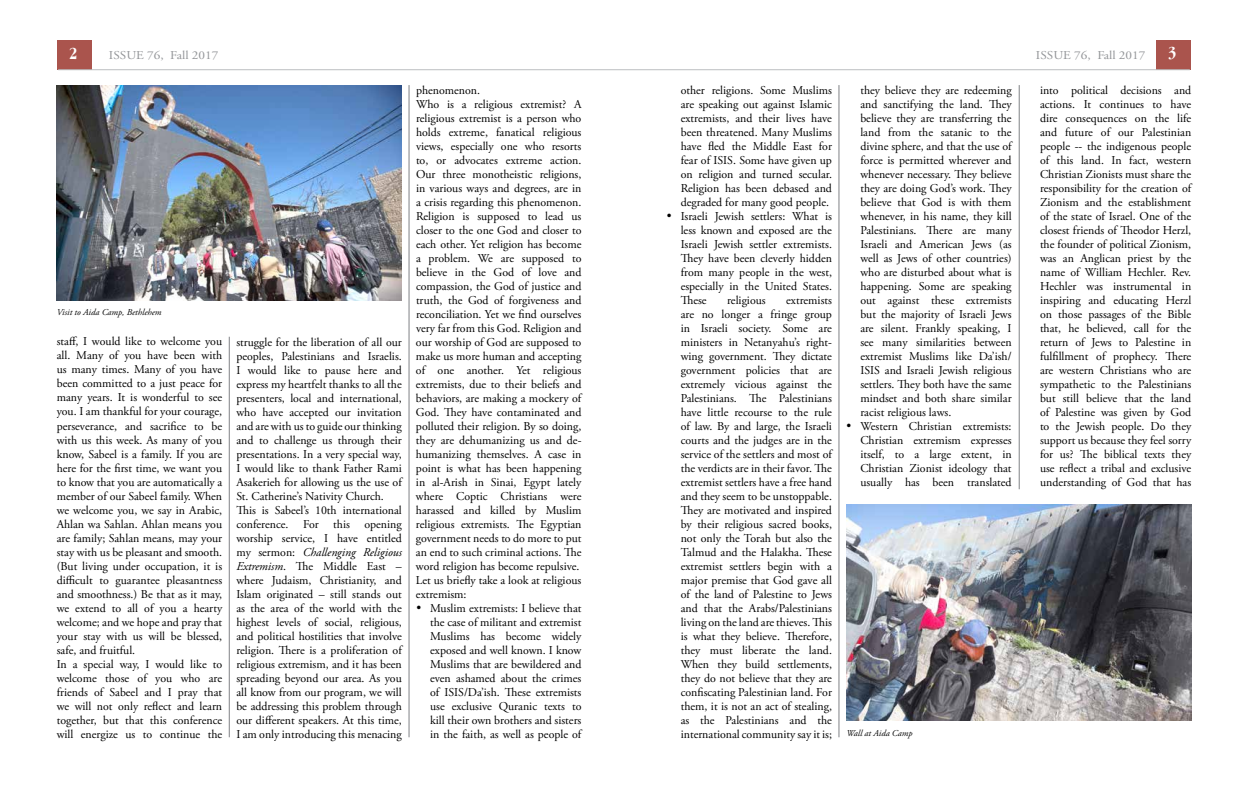
<style>
.page{position:relative;width:1248px;height:794px;background:#fff}
.page>*{position:absolute;margin:0;border:0;box-sizing:border-box;transform-origin:0 0}
.t1{font:700 18px "Apple Garamond";color:#fff}
.t2{font:12px/14px "Adobe Garamond Pro";color:#000;text-align:justify}
.t3{font:12px "Adobe Garamond Pro";color:#939598;scale:1.1 1}
.t4{font:italic 9px "Adobe Garamond Pro";color:#000}
.s1{font-style:italic}
</style>
<div class="page">
<div style="left:1155px;top:40px;width:34px;height:29px;background:#aa544d"></div>
<div style="left:57px;top:40px;width:35px;height:29px;background:#aa544d"></div>
<hr style="left:58px;top:69px;width:1131px;height:1px;background:#bcbec0">
<img style="left:57px;top:85px;width:345px;height:215px">
<img style="left:846px;top:505px;width:345px;height:216px">
<hr style="left:229px;top:337px;width:1px;height:400px;background:#808285">
<hr style="left:409px;top:85px;width:1px;height:652px;background:#808285">
<hr style="left:838px;top:85px;width:1px;height:652px;background:#808285">
<hr style="left:1018px;top:85px;width:1px;height:404px;background:#808285">
<h1 class="t1" style="left:69px;top:43px;width:10px">2</h1>
<p class="t3" style="left:109px;top:48px;width:101px">ISSUE 76, Fall 2017</p>
<p class="t3" style="left:1035px;top:48px;width:101px">ISSUE 76, Fall 2017</p>
<h1 class="t1" style="left:1168px;top:42px;width:10px">3</h1>
<p class="t4" style="left:57px;top:306px;width:106px">Visit to Aida Camp, Bethlehem</p>
<p class="t2" style="left:57px;top:335px;width:167px;text-align:left">staff, I would like to welcome you all. Many of you have been with us many times. Many of you have been committed to a just peace for many years. It is wonderful to see you. I am thankful for your courage, perseverance, and sacrifice to be with us this week. As many of you know, Sabeel is a family. If you are here for the first time, we want you to know that you are automatically a member of our Sabeel family. When we welcome you, we say in Arabic,<br>Ahlan wa Sahlan. Ahlan means you are family; Sahlan means, may your stay with us be pleasant and smooth. (But living under occupation, it is difficult to guarantee pleasantness and smoothness.) Be that as it may, we extend to all of you a hearty welcome; and we hope and pray that your stay with us will be blessed, safe, and fruitful.<br>In a special way, I would like to welcome those of you who are friends of Sabeel and I pray that we will not only reflect and learn together, but that this conference will energize us to continue the</p>
<p class="t2" style="left:236px;top:335px;width:168px;text-align:left">struggle for the liberation of all our peoples, Palestinians and Israelis.<br>I would like to pause here and express my heartfelt thanks to all the presenters, local and international, who have accepted our invitation and are with us to guide our thinking and to challenge us through their presentations. In a very special way, I would like to thank Father Rami Asakerieh for allowing us the use of St. Catherine’s Nativity Church.<br>This is Sabeel’s 10th international conference. For this opening worship service, I have entitled my sermon: <span class="s1">Challenging Religious Extremism</span>. The Middle East – where Judaism, Christianity, and Islam originated – still stands out as the area of the world with the highest levels of social, religious, and political hostilities that involve religion. There is a proliferation of religious extremism, and it has been spreading beyond our area. As you all know from our program, we will be addressing this problem through our different speakers. At this time, I am only introducing this menacing</p>
<p class="t2" style="left:416px;top:84px;width:168px;text-align:left">phenomenon.<br>Who is a religious extremist? A religious extremist is a person who holds extreme, fanatical religious views, especially one who resorts to, or advocates extreme action.<br>Our three monotheistic religions, in various ways and degrees, are in a crisis regarding this phenomenon.<br>Religion is supposed to lead us closer to the one God and closer to each other. Yet religion has become a problem. We are supposed to believe in the God of love and compassion, the God of justice and truth, the God of forgiveness and reconciliation. Yet we find ourselves very far from this God. Religion and our worship of God are supposed to make us more human and accepting of one another. Yet religious extremists, due to their beliefs and behaviors, are making a mockery of<br>God. They have contaminated and polluted their religion. By so doing, they are dehumanizing us and de&shy;humanizing themselves. A case in point is what has been happening in al-Arish in Sinai, Egypt lately where Coptic Christians were harassed and killed by Muslim religious extremists. The Egyptian government needs to do more to put an end to such criminal actions. The word religion has become repulsive.<br>Let us briefly take a look at religious extremism:</p>
<p class="t2" style="left:430px;top:601px;width:154px;text-indent:-14px">• Muslim extremists: I believe that the case of militant and extremist Muslims has become widely exposed and well known. I know Muslims that are bewildered and even ashamed about the crimes of ISIS/Da’ish. These extremists use exclusive Quranic texts to kill their own brothers and sisters in the faith, as well as people of</p>
<p class="t2" style="left:680px;top:83px;width:153px">other religions. Some Muslims are speaking out against Islamic extremists, and their lives have been threatened. Many Muslims have fled the Middle East for fear of ISIS. Some have given up on religion and turned secular.<br>Religion has been debased and degraded for many good people.</p>
<p class="t2" style="left:680px;top:209px;width:153px;text-indent:-14px">• Israeli Jewish settlers: What is less known and exposed are the Israeli Jewish settler extremists.<br>They have been cleverly hidden from many people in the west, especially in the United States.<br>These</p>
<p class="t2" style="left:727px;top:293px;width:40px">religious</p>
<p class="t2" style="left:680px;top:293px;width:154px;text-indent:105px">extremists are no longer a fringe group in Israeli society. Some are ministers in Netanyahu’s right&shy;wing government. They dictate government policies that are extremely vicious against the Palestinians. The Palestinians have little recourse to the rule of law. By and large, the Israeli courts and the judges are in the service of the settlers and most of the verdicts are in their favor. The extremist settlers have a free hand and they seem to be unstoppable.<br>They are motivated and inspired by their religious sacred books, not only the Torah but also the Talmud and the Halakha. These extremist settlers begin with a major premise that God gave all of the land of Palestine to Jews and that the Arabs/Palestinians living on the land are thieves. This is what they believe. Therefore, they must liberate the land.<br>When they build settlements, they do not believe that they are confiscating Palestinian land. For them, it is not an act of stealing, as the Palestinians and the international community say it is;</p>
<p class="t2" style="left:860px;top:84px;width:154px">they believe they are redeeming and sanctifying the land. They believe they are transferring the land from the satanic to the divine sphere, and that the use of force is permitted wherever and whenever necessary. They believe they are doing God’s work. They believe that God is with them whenever, in his name, they kill Palestinians. There are many Israeli and American Jews (as well as Jews of other countries) who are disturbed about what is happening. Some are speaking out against these extremists but the majority of Israeli Jews are silent. Frankly speaking, I see many similarities between extremist Muslims like Da’ish/ ISIS and Israeli Jewish religious settlers. They both have the same mindset and both share similar racist religious laws.</p>
<p class="t2" style="left:860px;top:419px;width:153px;text-indent:-14px">• Western Christian extremists:<br>Christian extremism expresses itself, to a large extent, in Christian Zionist ideology that usually has been translated</p>
<p class="t4" style="left:846px;top:728px;width:67px">Wall at Aida Camp</p>
<p class="t2" style="left:1039px;top:83px;width:154px">into political decisions and actions. It continues to have dire consequences on the life and future of our Palestinian people -- the indigenous people of this land. In fact, western Christian Zionists must share the responsibility for the creation of Zionism and the establishment of the state of Israel. One of the closest friends of Theodor Herzl, the founder of political Zionism, was an Anglican priest by the name of William Hechler. Rev.<br>Hechler was instrumental in inspiring and educating Herzl on those passages of the Bible that, he believed, call for the return of Jews to Palestine in fulfillment of prophecy. There are western Christians who are sympathetic to the Palestinians but still believe that the land of Palestine was given by God to the Jewish people. Do they support us because they feel sorry for us? The biblical texts they use reflect a tribal and exclusive understanding of God that has</p>
</div>
